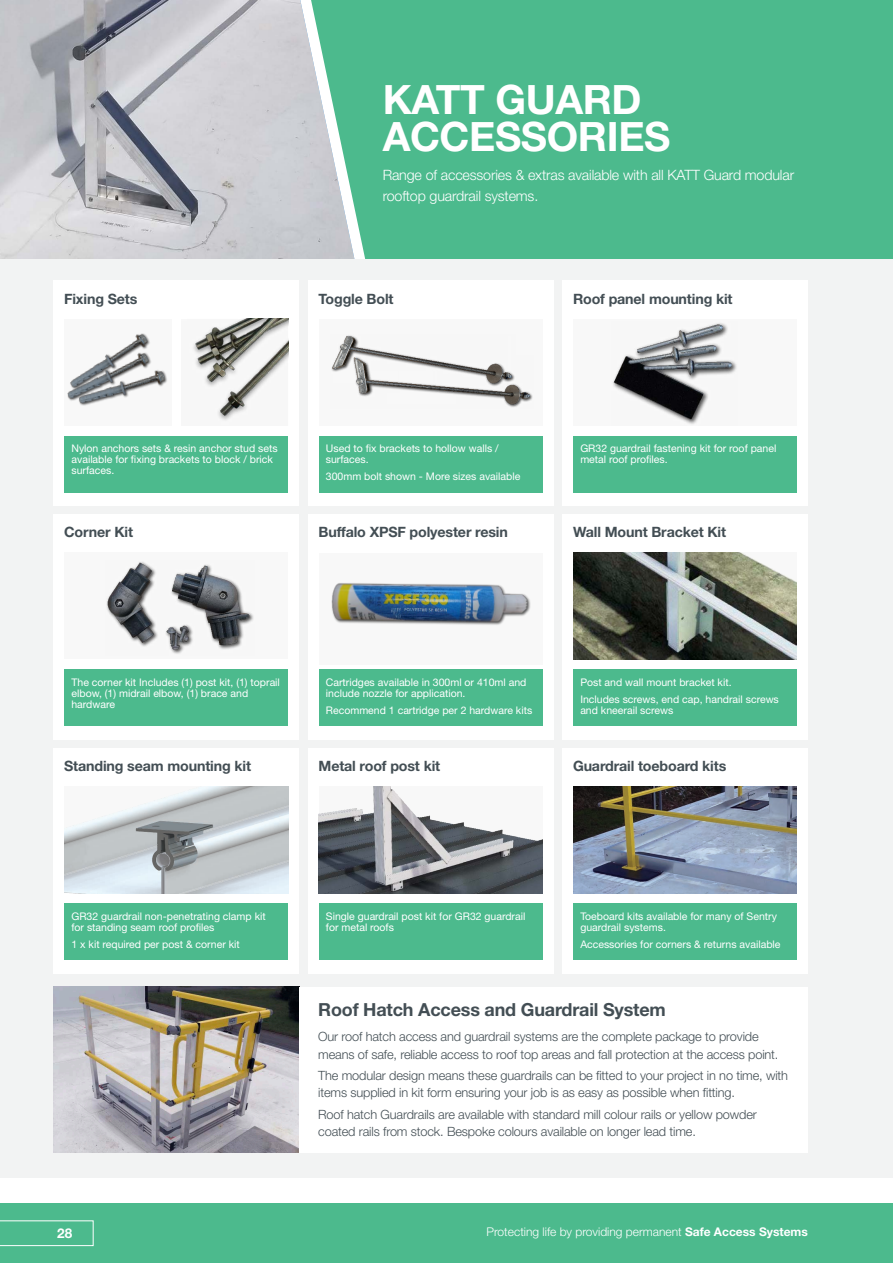
<style>
.page{position:relative;width:893px;height:1263px;background:#fff}
.page>*{position:absolute;margin:0;border:0;box-sizing:border-box;transform-origin:0 0}
.t1{font:700 40.5px/37.5px "Helvetica Neue LT Std";letter-spacing:-.01em;color:#fff}
.t2{font:700 18px "Helvetica Neue LT Std";letter-spacing:-.01em;color:#434e54}
.t3{font:700 14.25px "Helvetica Neue LT Std";letter-spacing:-.01em;color:#434e54}
.t4{font:300 14.25px/20.2px "Helvetica Neue LT Std";letter-spacing:-.01em;color:#fff}
.t5{font:700 13.5px "Helvetica Neue LT Std";color:#fff}
.t6{font:300 12.75px/17.2px "Helvetica Neue LT Std";letter-spacing:-.01em;color:#434e54}
.t7{font:300 12px "Helvetica Neue LT Std";color:#fff}
.KTT_BODY_MAIN{font:10.5px/11.2px "Helvetica Neue LT Std";color:#fff}
.s1{font-weight:700}
</style>
<div class="page">
<div style="left:566px;top:0;width:327px;height:259px;background:#4cba8d"></div>
<svg style="left:0;top:0;width:566px;height:259px;background:#93bfb1"></svg>
<div style="left:0;top:259px;width:893px;height:919px;background:#f2f3f3"></div>
<div style="left:0;top:1203px;width:893px;height:60px;background:#4cba8d"></div>
<svg style="left:0;top:1220px;width:94px;height:26px"></svg>
<img style="left:53px;top:986px;width:246px;height:166px">
<div style="left:299px;top:986px;width:509px;height:166px;background:#fff"></div>
<div style="left:308px;top:514px;width:245px;height:226px;background:#fff"></div>
<img style="left:331px;top:582px;width:200px;height:44px">
<div style="left:319px;top:670px;width:223px;height:56px;background:#4cba8d"></div>
<div style="left:562px;top:281px;width:246px;height:225px;background:#fff"></div>
<img style="left:612px;top:322px;width:125px;height:103px">
<div style="left:573px;top:436px;width:224px;height:56px;background:#4cba8d"></div>
<div style="left:53px;top:514px;width:246px;height:226px;background:#fff"></div>
<img style="left:106px;top:561px;width:148px;height:93px">
<div style="left:64px;top:670px;width:224px;height:56px;background:#4cba8d"></div>
<div style="left:53px;top:748px;width:246px;height:226px;background:#fff"></div>
<img style="left:64px;top:787px;width:224px;height:106px">
<div style="left:64px;top:904px;width:224px;height:56px;background:#4cba8d"></div>
<div style="left:308px;top:748px;width:245px;height:226px;background:#fff"></div>
<img style="left:319px;top:787px;width:223px;height:106px">
<div style="left:319px;top:904px;width:223px;height:56px;background:#4cba8d"></div>
<div style="left:562px;top:748px;width:246px;height:226px;background:#fff"></div>
<img style="left:573px;top:787px;width:224px;height:106px">
<div style="left:573px;top:904px;width:224px;height:56px;background:#4cba8d"></div>
<div style="left:562px;top:514px;width:246px;height:226px;background:#fff"></div>
<img style="left:573px;top:553px;width:224px;height:106px">
<div style="left:573px;top:670px;width:224px;height:56px;background:#4cba8d"></div>
<div style="left:53px;top:281px;width:246px;height:225px;background:#fff"></div>
<div style="left:64px;top:436px;width:224px;height:56px;background:#4cba8d"></div>
<img style="left:67px;top:333px;width:101px;height:73px">
<img style="left:192px;top:319px;width:96px;height:102px">
<div style="left:308px;top:281px;width:245px;height:225px;background:#fff"></div>
<div style="left:319px;top:319px;width:223px;height:106px;background:#f8f8f8"></div>
<img style="left:331px;top:335px;width:202px;height:72px">
<div style="left:319px;top:436px;width:223px;height:56px;background:#4cba8d"></div>
<p class="t1" style="left:383px;top:80px;width:289px">KATT GUARD<br>ACCESSORIES</p>
<p class="t3" style="left:64px;top:290px;width:75px">Fixing Sets</p>
<p class="t4" style="left:383px;top:165px;width:413px">Range of accessories &amp; extras available with all KATT Guard modular rooftop guardrail systems.</p>
<p class="t3" style="left:319px;top:290px;width:77px">Toggle Bolt</p>
<p class="t3" style="left:573px;top:290px;width:161px">Roof panel mounting kit</p>
<p class="KTT_BODY_MAIN" style="left:71px;top:442px;width:208px">Nylon anchors sets &amp; resin anchor stud sets available for fixing brackets to block / brick surfaces.</p>
<p class="t3" style="left:64px;top:524px;width:70px">Corner Kit</p>
<p class="KTT_BODY_MAIN" style="left:326px;top:442px;width:174px">Used to fix brackets to hollow walls / surfaces.</p>
<p class="KTT_BODY_MAIN" style="left:326px;top:471px;width:196px">300mm bolt shown - More sizes available</p>
<p class="t3" style="left:319px;top:524px;width:191px">Buffalo XPSF polyester resin</p>
<p class="KTT_BODY_MAIN" style="left:580px;top:442px;width:198px">GR32 guardrail fastening kit for roof panel metal roof profiles.</p>
<p class="t3" style="left:573px;top:524px;width:155px">Wall Mount Bracket Kit</p>
<p class="KTT_BODY_MAIN" style="left:71px;top:676px;width:210px">The corner kit Includes (1) post kit, (1) toprail elbow, (1) midrail elbow, (1) brace and hardware</p>
<p class="t3" style="left:64px;top:757px;width:188px">Standing seam mounting kit</p>
<p class="KTT_BODY_MAIN" style="left:326px;top:676px;width:202px">Cartridges available in 300ml or 410ml and include nozzle for application.</p>
<p class="KTT_BODY_MAIN" style="left:326px;top:705px;width:208px">Recommend 1 cartridge per 2 hardware kits</p>
<p class="t3" style="left:319px;top:757px;width:123px">Metal roof post kit</p>
<p class="KTT_BODY_MAIN" style="left:580px;top:676px;width:153px">Post and wall mount bracket kit.</p>
<p class="KTT_BODY_MAIN" style="left:580px;top:693px;width:200px">Includes screws, end cap, handrail screws and kneerail screws</p>
<p class="t3" style="left:573px;top:757px;width:155px">Guardrail toeboard kits</p>
<p class="KTT_BODY_MAIN" style="left:71px;top:910px;width:196px">GR32 guardrail non-penetrating clamp kit for standing seam roof profiles</p>
<p class="KTT_BODY_MAIN" style="left:71px;top:939px;width:170px">1 x kit required per post &amp; corner kit</p>
<p class="KTT_BODY_MAIN" style="left:326px;top:910px;width:201px">Single guardrail post kit for GR32 guardrail for metal roofs</p>
<p class="KTT_BODY_MAIN" style="left:580px;top:910px;width:198px">Toeboard kits available for many of Sentry guardrail systems.</p>
<p class="KTT_BODY_MAIN" style="left:580px;top:939px;width:202px">Accessories for corners &amp; returns available</p>
<p class="t2" style="left:318px;top:998px;width:349px">Roof Hatch Access and Guardrail System</p>
<p class="t6" style="left:318px;top:1028px;width:462px">Our roof hatch access and guardrail systems are the complete package to provide means of safe, reliable access to roof top areas and fall protection at the access point.</p>
<p class="t6" style="left:318px;top:1067px;width:471px">The modular design means these guardrails can be fitted to your project in no time, with items supplied in kit form ensuring your job is as easy as possible when fitting.</p>
<p class="t6" style="left:318px;top:1105px;width:440px">Roof hatch Guardrails are available with standard mill colour rails or yellow powder coated rails from stock. Bespoke colours available on longer lead time.</p>
<p class="t5" style="left:57px;top:1225px;width:17px">28</p>
<p class="t7" style="left:486px;top:1225px;width:323px">Protecting life by providing permanent <span class="s1">Safe Access Systems</span></p>
</div>
